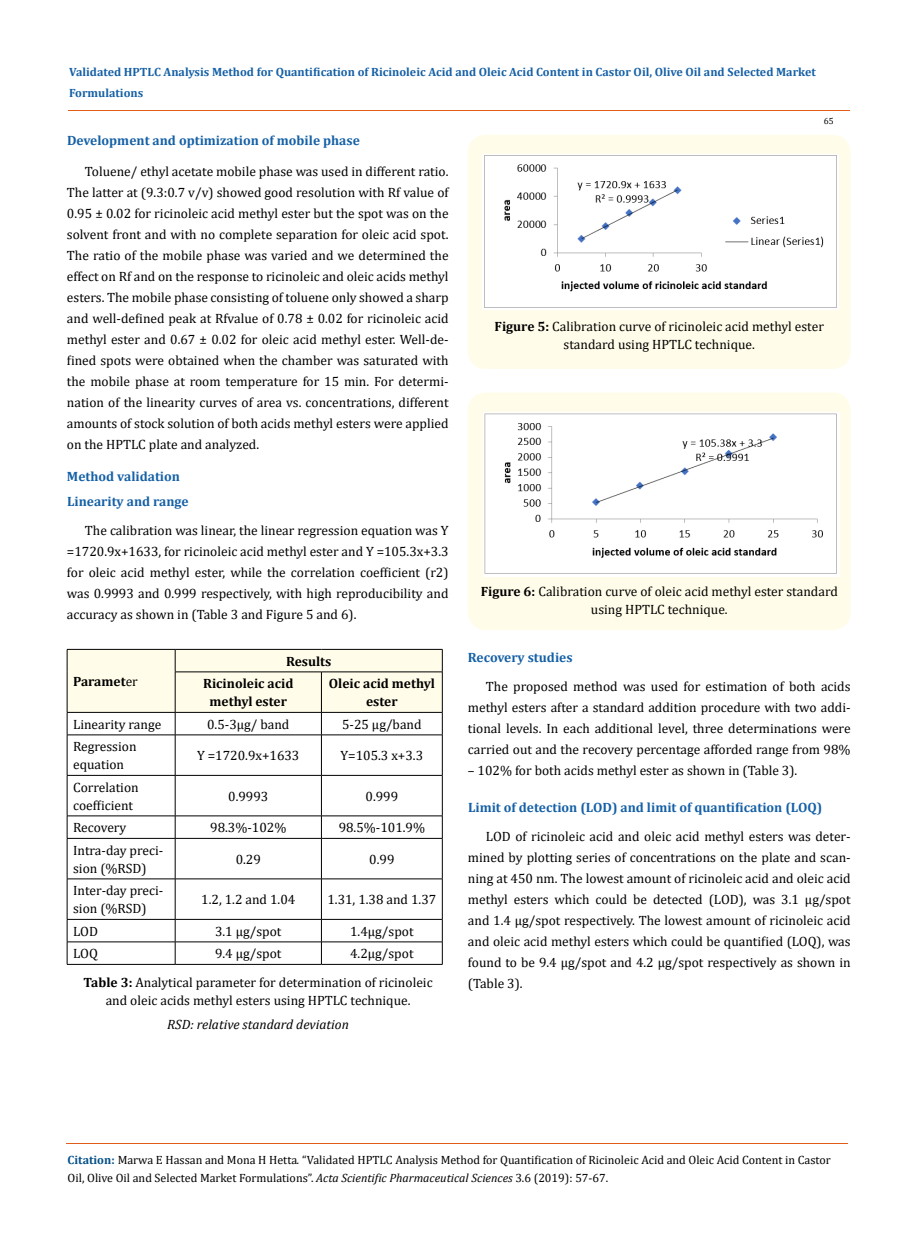
<style>
.page{position:relative;width:917px;height:1260px;background:#fff}
.page>*{position:absolute;margin:0;border:0;box-sizing:border-box;transform-origin:0 0}
.t1{font:13.5px/21px "Cambria";color:#000}
.t2{font:700 13.5px "Cambria";color:#1560a6}
.t3{font:700 13.5px/22.5px "Cambria";color:#000}
.t4{font:italic 13.5px "Cambria";color:#000}
.t5{font:12px/18px "Cambria";color:#000}
.t6{font:700 12px/21px "Cambria";color:#1560a6}
.t7{font:9px "Cambria";color:#000}
.s1{font-weight:400}
.s2{font-weight:700}
.s3{font-weight:700;color:#035089}
.s4{font-style:italic}
</style>
<div class="page">
<hr style="left:66px;top:1144px;width:782px;height:1px;background:#e05d1a">
<hr style="left:68px;top:110px;width:782px;height:1px;background:#e05d1a">
<svg style="left:67px;top:649px;width:376px;height:86px"></svg>
<hr style="left:67px;top:735px;width:108px;height:1px;background:#000">
<hr style="left:67px;top:735px;width:1px;height:40px;background:#000">
<hr style="left:175px;top:735px;width:146px;height:1px;background:#000">
<hr style="left:175px;top:735px;width:1px;height:40px;background:#000">
<hr style="left:321px;top:735px;width:121px;height:1px;background:#000">
<hr style="left:321px;top:735px;width:1px;height:40px;background:#000">
<hr style="left:442px;top:735px;width:1px;height:40px;background:#000">
<hr style="left:67px;top:775px;width:108px;height:1px;background:#000">
<hr style="left:67px;top:776px;width:1px;height:40px;background:#000">
<hr style="left:175px;top:775px;width:146px;height:1px;background:#000">
<hr style="left:175px;top:776px;width:1px;height:40px;background:#000">
<hr style="left:321px;top:775px;width:121px;height:1px;background:#000">
<hr style="left:321px;top:776px;width:1px;height:40px;background:#000">
<hr style="left:442px;top:776px;width:1px;height:40px;background:#000">
<hr style="left:67px;top:816px;width:108px;height:1px;background:#000">
<svg style="left:67px;top:816px;width:1px;height:22px"></svg>
<hr style="left:175px;top:816px;width:146px;height:1px;background:#000">
<svg style="left:175px;top:816px;width:1px;height:22px"></svg>
<hr style="left:321px;top:816px;width:121px;height:1px;background:#000">
<svg style="left:321px;top:816px;width:1px;height:22px"></svg>
<svg style="left:442px;top:816px;width:1px;height:22px"></svg>
<hr style="left:67px;top:838px;width:108px;height:1px;background:#000">
<hr style="left:67px;top:839px;width:1px;height:40px;background:#000">
<hr style="left:175px;top:838px;width:146px;height:1px;background:#000">
<hr style="left:175px;top:839px;width:1px;height:40px;background:#000">
<hr style="left:321px;top:838px;width:121px;height:1px;background:#000">
<hr style="left:321px;top:839px;width:1px;height:40px;background:#000">
<hr style="left:442px;top:839px;width:1px;height:40px;background:#000">
<hr style="left:67px;top:879px;width:108px;height:1px;background:#000">
<hr style="left:67px;top:879px;width:1px;height:40px;background:#000">
<hr style="left:175px;top:879px;width:146px;height:1px;background:#000">
<hr style="left:175px;top:879px;width:1px;height:40px;background:#000">
<hr style="left:321px;top:879px;width:121px;height:1px;background:#000">
<hr style="left:321px;top:879px;width:1px;height:40px;background:#000">
<hr style="left:442px;top:879px;width:1px;height:40px;background:#000">
<hr style="left:67px;top:919px;width:108px;height:1px;background:#000">
<hr style="left:175px;top:919px;width:146px;height:1px;background:#000">
<hr style="left:321px;top:919px;width:121px;height:1px;background:#000">
<hr style="left:67px;top:942px;width:108px;height:1px;background:#000">
<svg style="left:67px;top:920px;width:1px;height:44px"></svg>
<hr style="left:175px;top:942px;width:146px;height:1px;background:#000">
<svg style="left:175px;top:920px;width:1px;height:44px"></svg>
<hr style="left:321px;top:942px;width:121px;height:1px;background:#000">
<svg style="left:321px;top:920px;width:1px;height:44px"></svg>
<svg style="left:442px;top:920px;width:1px;height:44px"></svg>
<hr style="left:67px;top:964px;width:108px;height:1px;background:#000">
<hr style="left:175px;top:964px;width:146px;height:1px;background:#000">
<hr style="left:321px;top:964px;width:121px;height:1px;background:#000">
<div style="left:468px;top:135px;width:382px;height:234px;background:#fffde9;border-radius:18px"></div>
<img style="left:483px;top:155px;width:355px;height:154px">
<div style="left:468px;top:393px;width:382px;height:237px;background:#fffde9;border-radius:18px"></div>
<img style="left:484px;top:413px;width:356px;height:164px">
<p class="t6" style="left:69px;top:61px;width:748px">Validated HPTLC Analysis Method for Quantification of Ricinoleic Acid and Oleic Acid Content in Castor Oil, Olive Oil and Selected Market<br>Formulations</p>
<p class="t2" style="left:67px;top:131px;width:294px">Development and optimization of mobile phase</p>
<p class="t7" style="left:823px;top:116px;width:11px">65</p>
<p class="t1" style="left:67px;top:161px;width:383px;text-align:justify;text-indent:18px">Toluene/ ethyl acetate mobile phase was used in different ratio.<br>The latter at (9.3:0.7 v/v) showed good resolution with Rf value of 0.95 ± 0.02 for ricinoleic acid methyl ester but the spot was on the solvent front and with no complete separation for oleic acid spot.<br>The ratio of the mobile phase was varied and we determined the effect on Rf and on the response to ricinoleic and oleic acids methyl esters. The mobile phase consisting of toluene only showed a sharp and well-defined peak at Rfvalue of 0.78 ± 0.02 for ricinoleic acid methyl ester and 0.67 ± 0.02 for oleic acid methyl ester. Well-de&shy;fined spots were obtained when the chamber was saturated with the mobile phase at room temperature for 15 min. For determi&shy;nation of the linearity curves of area vs. concentrations, different amounts of stock solution of both acids methyl esters were applied on the HPTLC plate and analyzed.</p>
<p class="t2" style="left:67px;top:467px;width:115px">Method validation</p>
<p class="t2" style="left:67px;top:492px;width:123px">Linearity and range</p>
<p class="t1" style="left:67px;top:520px;width:383px;text-align:justify;text-indent:18px">The calibration was linear, the linear regression equation was Y =1720.9x+1633, for ricinoleic acid methyl ester and Y =105.3x+3.3 for oleic acid methyl ester, while the correlation coefficient (r2) was 0.9993 and 0.999 respectively, with high reproducibility and accuracy as shown in (Table 3 and Figure 5 and 6).</p>
<p class="t3" style="left:73px;top:670px;width:66px">Paramet<span class="s1">er</span></p>
<p class="t3" style="left:203px;top:650px;width:130px;text-indent:83px">Results<br>Ricinoleic acid</p>
<p class="t3" style="left:209px;top:690px;width:79px">methyl ester</p>
<p class="t3" style="left:329px;top:674px;width:107px;line-height:18px;text-align:center">Oleic acid methyl ester</p>
<p class="t1" style="left:73px;top:714px;width:90px">Linearity range</p>
<p class="t1" style="left:207px;top:714px;width:84px">0.5-3µg/ band</p>
<p class="t1" style="left:342px;top:714px;width:81px">5-25 µg/band</p>
<p class="t1" style="left:73px;top:738px;width:65px;line-height:18px">Regression equation</p>
<p class="t1" style="left:197px;top:745px;width:104px">Y =1720.9x+1633</p>
<p class="t1" style="left:340px;top:745px;width:84px">Y=105.3 x+3.3</p>
<p class="t1" style="left:73px;top:778px;width:67px;line-height:18px">Correlation coefficient</p>
<p class="t1" style="left:228px;top:786px;width:42px">0.9993</p>
<p class="t1" style="left:365px;top:786px;width:34px">0.999</p>
<p class="t1" style="left:73px;top:817px;width:55px">Recovery</p>
<p class="t1" style="left:210px;top:817px;width:78px">98.3%-102%</p>
<p class="t1" style="left:338px;top:817px;width:88px">98.5%-101.9%</p>
<p class="t1" style="left:73px;top:841px;width:92px;line-height:18px">Intra-day preci&shy;sion (%RSD)</p>
<p class="t1" style="left:236px;top:849px;width:27px">0.29</p>
<p class="t1" style="left:369px;top:849px;width:27px">0.99</p>
<p class="t1" style="left:73px;top:882px;width:92px;line-height:18px">Inter-day preci&shy;sion (%RSD)</p>
<p class="t1" style="left:201px;top:889px;width:95px">1.2, 1.2 and 1.04</p>
<p class="t1" style="left:327px;top:889px;width:110px">1.31, 1.38 and 1.37</p>
<p class="t1" style="left:73px;top:921px;width:26px">LOD</p>
<p class="t1" style="left:215px;top:921px;width:68px">3.1 μg/spot</p>
<p class="t1" style="left:350px;top:921px;width:65px">1.4μg/spot</p>
<p class="t1" style="left:73px;top:943px;width:26px">LOQ</p>
<p class="t1" style="left:215px;top:943px;width:68px">9.4 μg/spot</p>
<p class="t1" style="left:84px;top:940px;width:350px;line-height:28.3px;text-indent:266px">4.2µg/spot<br><span class="s2">Table 3:</span> Analytical parameter for determination of ricinoleic</p>
<p class="t1" style="left:106px;top:990px;width:306px">and oleic acids methyl esters using HPTLC technique.</p>
<p class="t4" style="left:167px;top:1015px;width:183px">RSD: relative standard deviation</p>
<p class="t1" style="left:494px;top:317px;width:331px;line-height:18px;text-align:center"><span class="s2">Figure 5:</span> Calibration curve of ricinoleic acid methyl ester standard using HPTLC technique.</p>
<p class="t1" style="left:480px;top:582px;width:359px;line-height:18px;text-align:center"><span class="s2">Figure 6:</span> Calibration curve of oleic acid methyl ester standard using HPTLC technique.</p>
<p class="t2" style="left:468px;top:648px;width:106px">Recovery studies</p>
<p class="t1" style="left:468px;top:676px;width:384px;text-align:justify;text-indent:18px">The proposed method was used for estimation of both acids methyl esters after a standard addition procedure with two addi&shy;tional levels. In each additional level, three determinations were carried out and the recovery percentage afforded range from 98%</p>
<p class="t1" style="left:468px;top:760px;width:331px">– 102% for both acids methyl ester as shown in (Table 3).</p>
<p class="t2" style="left:468px;top:798px;width:356px">Limit of detection (LOD) and limit of quantification (LOQ)</p>
<p class="t1" style="left:468px;top:826px;width:384px;text-align:justify;text-indent:18px">LOD of ricinoleic acid and oleic acid methyl esters was deter&shy;mined by plotting series of concentrations on the plate and scan&shy;ning at 450 nm. The lowest amount of ricinoleic acid and oleic acid methyl esters which could be detected (LOD), was 3.1 μg/spot and 1.4 μg/spot respectively. The lowest amount of ricinoleic acid and oleic acid methyl esters which could be quantified (LOQ), was found to be 9.4 μg/spot and 4.2 μg/spot respectively as shown in (Table 3).</p>
<p class="t5" style="left:68px;top:1151px;width:764px"><span class="s3">Citation:</span> Marwa E Hassan and Mona H Hetta<span class="s4">.</span> “Validated HPTLC Analysis Method for Quantification of Ricinoleic Acid and Oleic Acid Content in Castor<br>Oil, Olive Oil and Selected Market Formulations”. <span class="s4">Acta Scientific Pharmaceutical Sciences</span> 3.6 (2019): 57-67.</p>
</div>
